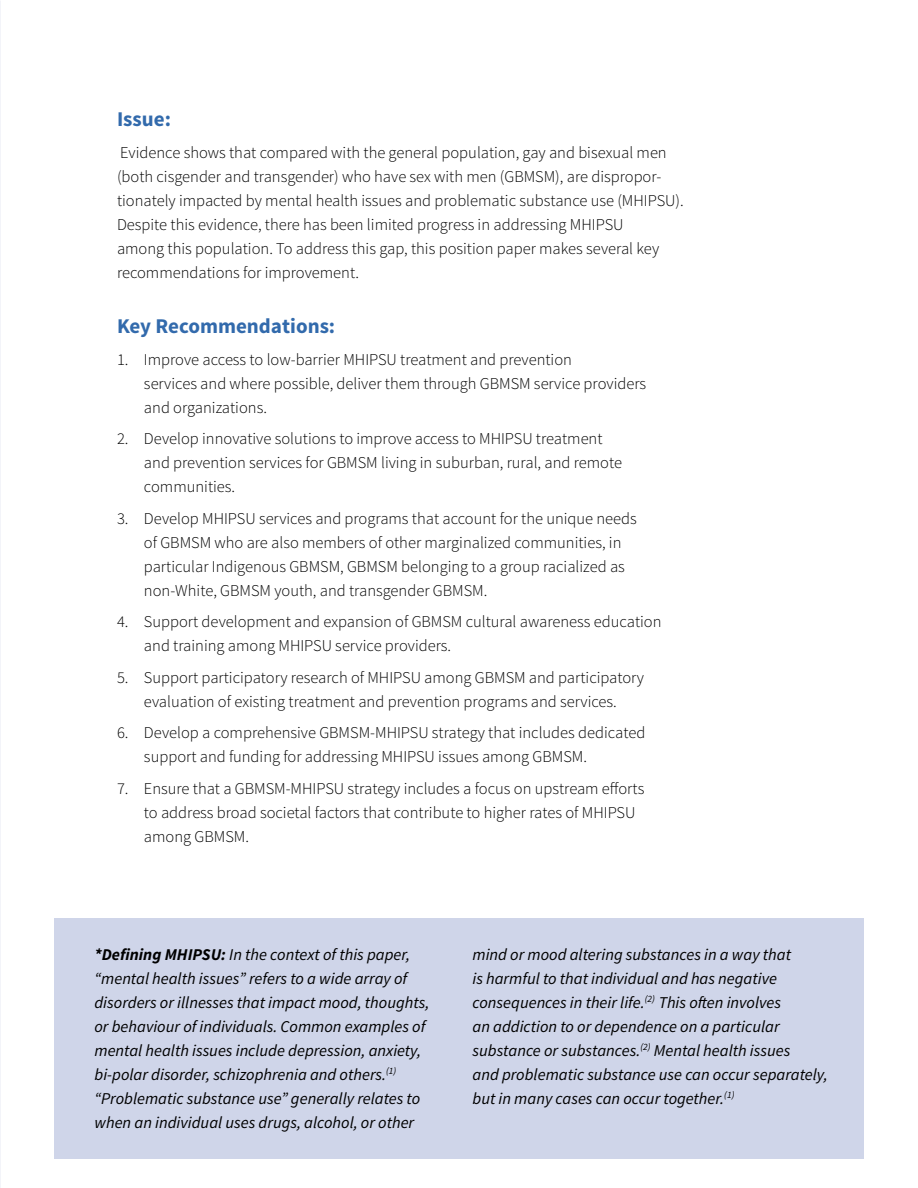
<style>
.page{position:relative;width:918px;height:1188px;background:#fff}
.page>*{position:absolute;margin:0;border:0;box-sizing:border-box;transform-origin:0 0}
.t1{font:700 21px "Source Sans Pro";color:#326aac}
.t2{font:300 16.5px/24px "Source Sans Pro";color:#000}
.t3{font:italic 16.5px/24px "Source Sans Pro";color:#000}
.s1{font-weight:700}
</style>
<div class="page">
<div style="left:54px;top:918px;width:810px;height:241px;background:#cfd5e9"></div>
<p class="t1" style="left:117px;top:106px;width:56px">Issue:</p>
<p class="t2" style="left:117px;top:140px;width:568px">Evidence shows that compared with the general population, gay and bisexual men (both cisgender and transgender) who have sex with men (GBMSM), are dispropor&shy;tionately impacted by mental health issues and problematic substance use (MHIPSU).<br>Despite this evidence, there has been limited progress in addressing MHIPSU<br>among this population. To address this gap, this position paper makes several key recommendations for improvement.</p>
<p class="t1" style="left:117px;top:313px;width:220px">Key Recommendations:</p>
<p class="t2" style="left:144px;top:347px;width:504px;text-indent:-27px">1. Improve access to low-barrier MHIPSU treatment and prevention<br>services and where possible, deliver them through GBMSM service providers and organizations.</p>
<p class="t2" style="left:144px;top:427px;width:480px;text-indent:-27px">2. Develop innovative solutions to improve access to MHIPSU treatment and prevention services for GBMSM living in suburban, rural, and remote communities.</p>
<p class="t2" style="left:144px;top:506px;width:494px;text-indent:-27px">3. Develop MHIPSU services and programs that account for the unique needs of GBMSM who are also members of other marginalized communities, in particular Indigenous GBMSM, GBMSM belonging to a group racialized as non-White, GBMSM youth, and transgender GBMSM.</p>
<p class="t2" style="left:144px;top:610px;width:519px;text-indent:-27px">4. Support development and expansion of GBMSM cultural awareness education and training among MHIPSU service providers.</p>
<p class="t2" style="left:117px;top:665px;width:529px;text-align:center">5. Support participatory research of MHIPSU among GBMSM and participatory evaluation of existing treatment and prevention programs and services.</p>
<p class="t2" style="left:144px;top:721px;width:503px;text-indent:-27px">6. Develop a comprehensive GBMSM-MHIPSU strategy that includes dedicated support and funding for addressing MHIPSU issues among GBMSM.</p>
<p class="t2" style="left:144px;top:776px;width:502px;text-indent:-27px">7. Ensure that a GBMSM-MHIPSU strategy includes a focus on upstream efforts to address broad societal factors that contribute to higher rates of MHIPSU among GBMSM.</p>
<p class="t3" style="left:94px;top:942px;width:336px"><span class="s1">*Defining MHIPSU:</span> In the context of this paper, “mental health issues” refers to a wide array of disorders or illnesses that impact mood, thoughts, or behaviour of individuals. Common examples of mental health issues include depression, anxiety, bi-polar disorder, schizophrenia and others.<sup>(1) </sup>“Problematic substance use” generally relates to when an individual uses drugs, alcohol, or other</p>
<p class="t3" style="left:472px;top:942px;width:357px">mind or mood altering substances in a way that<br>is harmful to that individual and has negative consequences in their life.<sup>(2)</sup> This often involves<br>an addiction to or dependence on a particular substance or substances.<sup>(2)</sup> Mental health issues<br>and problematic substance use can occur separately, but in many cases can occur together.<sup>(1)</sup></p>
</div>
